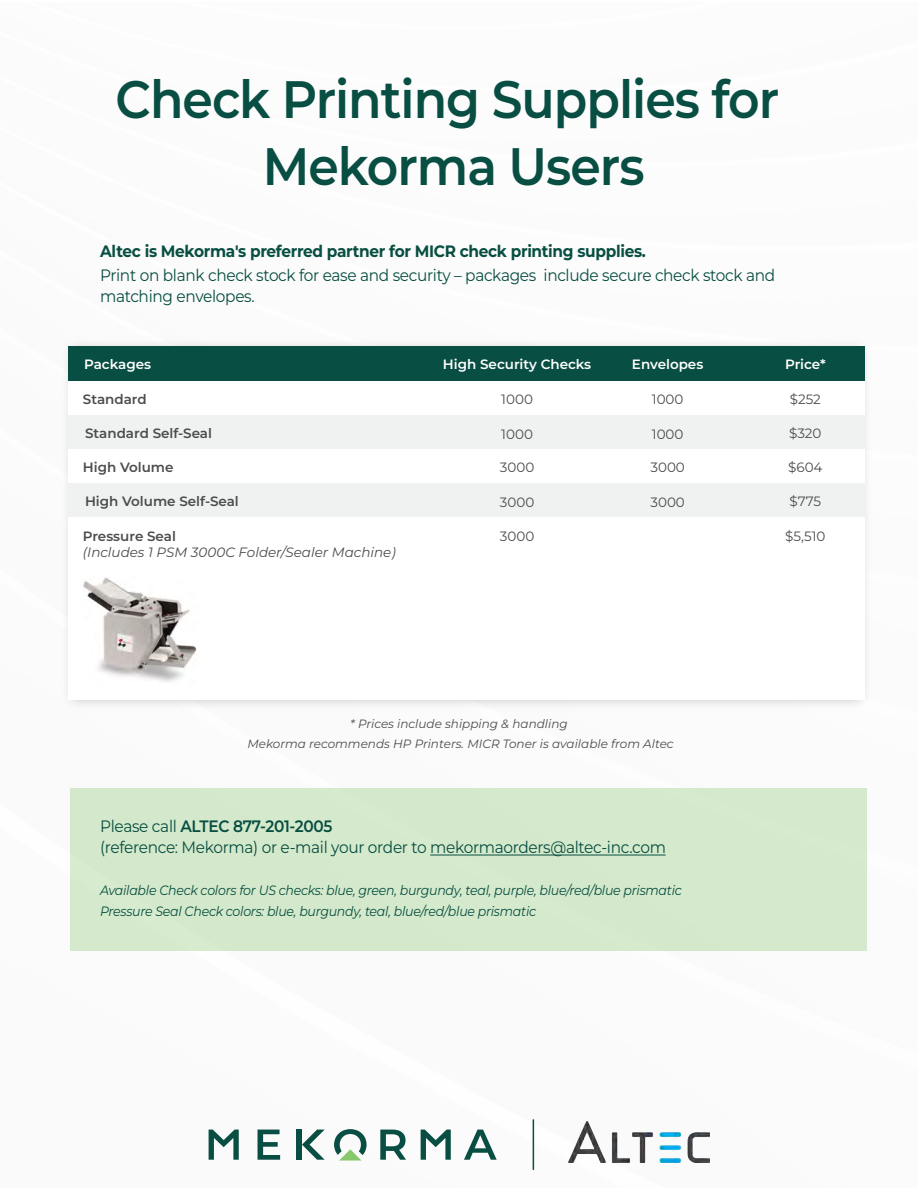
<style>
.page{position:relative;width:918px;height:1188px;background:#fff}
.page>*{position:absolute;margin:0;border:0;box-sizing:border-box;transform-origin:0 0}
.t1{font:600 52.65px/67.2px "Montserrat";letter-spacing:-.02em;color:#084e42;text-align:center;scale:.93 1}
.t2{font:16.5px/21px "Montserrat";letter-spacing:-.02em;color:#084e42;scale:.93 1}
.t3{font:700 16.5px "Montserrat";letter-spacing:-.02em;color:#084e42;scale:.93 1}
.t4{font:italic 13.5px/21px "Montserrat";letter-spacing:-.02em;color:#084e42;scale:.93 1}
.t5{font:600 13.5px "Montserrat";color:#4b4c4c}
.t6{font:13.5px "Montserrat";color:#4b4c4c}
.t7{font:600 13.5px "Montserrat";color:#fff}
.t8{font:italic 13.5px "Montserrat";color:#4b4c4c}
.t9{font:italic 12px/19.5px "Montserrat";color:#4b4c4c;text-align:center}
.s1{font-weight:600}
</style>
<div class="page">
<div style="left:70px;top:788px;width:796px;height:163px;background:#d5eacc"></div>
<hr style="left:430px;top:855px;width:236px;height:1px;background:#084e42">
<img style="left:65px;top:342px;width:802px;height:365px">
<svg style="left:258px;top:1130px;width:22px;height:30px"></svg>
<div style="left:296px;top:1130px;width:6px;height:30px;background:#084e42"></div>
<svg style="left:380px;top:1130px;width:26px;height:30px"></svg>
<svg style="left:464px;top:1130px;width:33px;height:30px"></svg>
<svg style="left:209px;top:1130px;width:30px;height:30px"></svg>
<svg style="left:421px;top:1130px;width:30px;height:30px"></svg>
<svg style="left:302px;top:1130px;width:23px;height:30px"></svg>
<svg style="left:334px;top:1129px;width:33px;height:32px"></svg>
<img style="left:569px;top:1122px;width:140px;height:40px">
<hr style="left:533px;top:1119px;width:1px;height:51px;background:#084e42">
<div style="left:68px;top:381px;width:797px;height:34px;background:#fff"></div>
<div style="left:68px;top:415px;width:797px;height:34px;background:#f0f1f1"></div>
<div style="left:68px;top:347px;width:797px;height:34px;background:#084e42"></div>
<div style="left:68px;top:449px;width:797px;height:34px;background:#fff"></div>
<div style="left:68px;top:483px;width:797px;height:34px;background:#f0f1f1"></div>
<div style="left:68px;top:517px;width:797px;height:183px;background:#fff"></div>
<img style="left:83px;top:577px;width:114px;height:105px">
<h1 class="t1" style="left:115px;top:65px;width:715px">Check Printing Supplies for<br>Mekorma Users</h1>
<p class="t3" style="left:100px;top:241px;width:588px">Altec is Mekorma's preferred partner for MICR check printing supplies.</p>
<p class="t2" style="left:100px;top:265px;width:727px">Print on blank check stock for ease and security – packages include secure check stock and matching envelopes.</p>
<p class="t7" style="left:84px;top:356px;width:68px">Packages</p>
<p class="t5" style="left:83px;top:390px;width:65px">Standard</p>
<p class="t5" style="left:85px;top:424px;width:129px">Standard Self-Seal</p>
<p class="t5" style="left:83px;top:458px;width:92px">High Volume</p>
<p class="t5" style="left:85px;top:492px;width:155px">High Volume Self-Seal</p>
<p class="t5" style="left:83px;top:527px;width:95px">Pressure Seal</p>
<p class="t8" style="left:83px;top:543px;width:314px">(Includes 1 PSM 3000C Folder/Sealer Machine)</p>
<p class="t7" style="left:443px;top:356px;width:150px">High Security Checks</p>
<p class="t7" style="left:785px;top:356px;width:42px">Price*</p>
<p class="t7" style="left:632px;top:356px;width:73px">Envelopes</p>
<p class="t6" style="left:652px;top:390px;width:33px">1000</p>
<p class="t6" style="left:652px;top:425px;width:33px">1000</p>
<p class="t6" style="left:790px;top:390px;width:33px">$252</p>
<p class="t6" style="left:789px;top:424px;width:34px">$320</p>
<p class="t6" style="left:501px;top:390px;width:33px">1000</p>
<p class="t6" style="left:501px;top:425px;width:33px">1000</p>
<p class="t6" style="left:500px;top:458px;width:36px">3000</p>
<p class="t6" style="left:500px;top:493px;width:36px">3000</p>
<p class="t6" style="left:650px;top:458px;width:36px">3000</p>
<p class="t6" style="left:650px;top:493px;width:36px">3000</p>
<p class="t6" style="left:788px;top:458px;width:36px">$604</p>
<p class="t6" style="left:790px;top:492px;width:33px">$775</p>
<p class="t6" style="left:500px;top:527px;width:36px">3000</p>
<p class="t6" style="left:785px;top:527px;width:42px">$5,510</p>
<p class="t9" style="left:247px;top:714px;width:428px">* Prices include shipping &amp; handling<br>Mekorma recommends HP Printers. MICR Toner is available from Altec</p>
<p class="t2" style="left:100px;top:816px;width:610px">Please call <span class="s1">ALTEC 877-201-2005<br></span>(reference: Mekorma) or e-mail your order to mekormaorders@altec-inc.com</p>
<p class="t4" style="left:100px;top:880px;width:627px">Available Check colors for US checks: blue, green, burgundy, teal, purple, blue/red/blue prismatic<br>Pressure Seal Check colors: blue, burgundy, teal, blue/red/blue prismatic</p>
</div>
